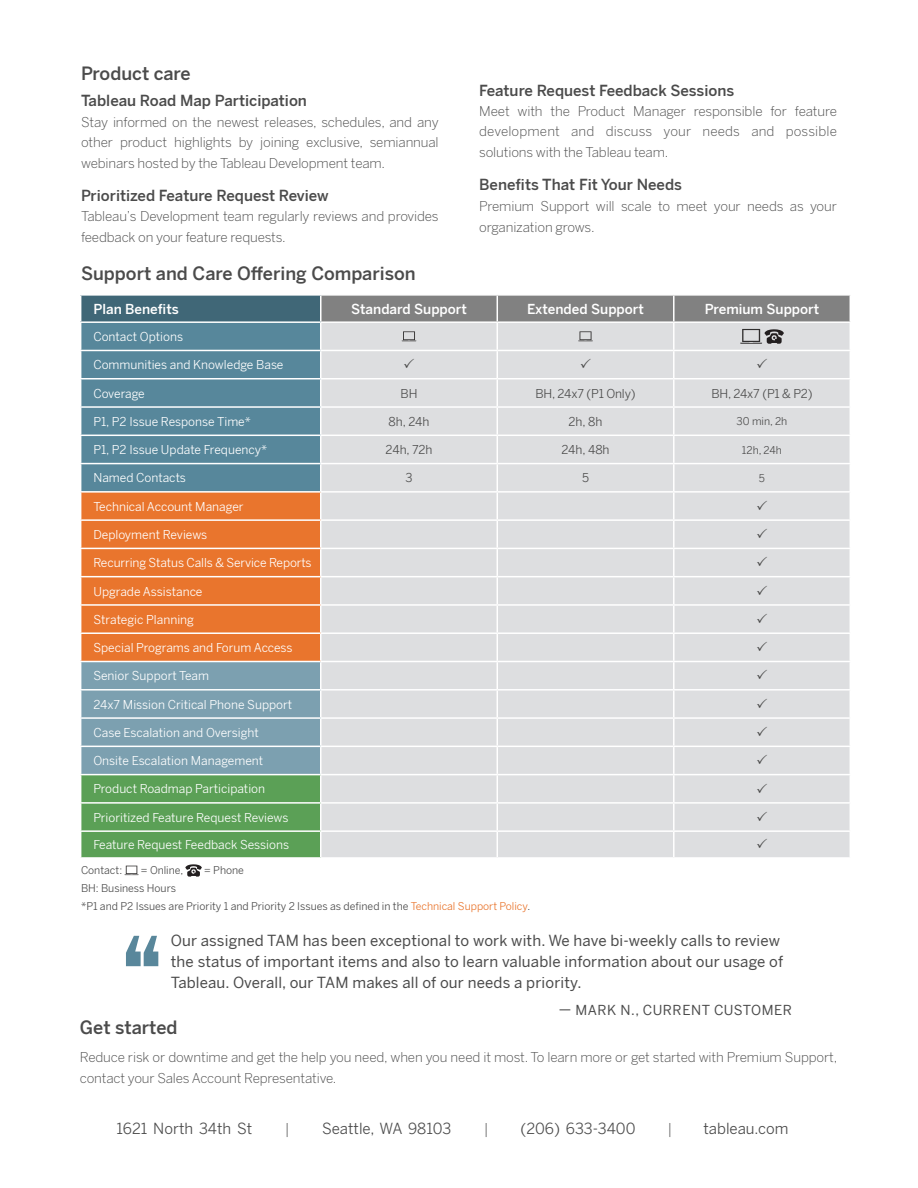
<style>
.page{position:relative;width:918px;height:1188px;background:#fff}
.page>*{position:absolute;margin:0;border:0;box-sizing:border-box;transform-origin:0 0}
.t1{font:500 18px "Benton Sans";color:#4b4b4b}
.t2{font:15px/21px "Benton Sans";letter-spacing:.01em;color:#4b4b4b}
.t3{font:500 15px "Benton Sans";color:#4b4b4b}
.t4{font:15px "Benton Sans";color:#4b4b4b}
.t5{font:300 15px "Benton Sans";color:#4b4b4b}
.t6{font:300 13.5px/21px "Benton Sans";letter-spacing:-.01em;color:#4b4b4b}
.t7{font:500 13.5px "Benton Sans";color:#fff}
.t8{font:13.5px "Benton Sans";letter-spacing:.04em;color:#4b4b4b}
.t9{font:12px "Benton Sans";color:#fff}
.t10{font:12px "Benton Sans";letter-spacing:-.01em;color:#4b4b4b}
.t11{font:12px "Benton Sans";letter-spacing:-.02em;color:#fff}
.t12{font:10.5px "Benton Sans";color:#4b4b4b}
.s1{color:#e9752d}
</style>
<div class="page">
<svg style="left:126px;top:936px;width:32px;height:30px"></svg>
<svg style="left:125px;top:866px;width:14px;height:9px"></svg>
<svg style="left:185px;top:864px;width:17px;height:13px"></svg>
<svg style="left:80px;top:295px;width:770px;height:563px;background:#c3c3be"></svg>
<p class="t1" style="left:81px;top:63px;width:111px">Product care</p>
<p class="t3" style="left:81px;top:92px;width:228px">Tableau Road Map Participation</p>
<p class="t6" style="left:81px;top:111px;width:359px;text-align:justify">Stay informed on the newest releases, schedules, and any other product highlights by joining exclusive, semiannual webinars hosted by the Tableau Development team.</p>
<p class="t3" style="left:81px;top:186px;width:249px">Prioritized Feature Request Review</p>
<p class="t6" style="left:81px;top:206px;width:359px">Tableau’s Development team regularly reviews and provides feedback on your feature requests.</p>
<p class="t3" style="left:479px;top:81px;width:257px">Feature Request Feedback Sessions</p>
<p class="t6" style="left:479px;top:101px;width:359px;line-height:20.2px;text-align:justify">Meet with the Product Manager responsible for feature development and discuss your needs and possible solutions with the Tableau team.</p>
<p class="t3" style="left:479px;top:175px;width:204px">Benefits That Fit Your Needs</p>
<p class="t6" style="left:479px;top:195px;width:359px">Premium Support will scale to meet your needs as your organization grows.</p>
<p class="t1" style="left:81px;top:262px;width:336px">Support and Care Offering Comparison</p>
<p class="t7" style="left:93px;top:301px;width:87px">Plan Benefits</p>
<p class="t7" style="left:351px;top:301px;width:117px">Standard Support</p>
<p class="t7" style="left:527px;top:301px;width:118px">Extended Support</p>
<p class="t7" style="left:705px;top:301px;width:116px">Premium Support</p>
<p class="t9" style="left:93px;top:330px;width:91px">Contact Options</p>
<p class="t9" style="left:93px;top:358px;width:192px">Communities and Knowledge Base</p>
<p class="t11" style="left:93px;top:386px;width:53px">Coverage</p>
<p class="t10" style="left:401px;top:386px;width:19px">BH</p>
<p class="t10" style="left:536px;top:386px;width:102px">BH, 24x7 (P1 Only)</p>
<p class="t10" style="left:711px;top:386px;width:103px">BH, 24x7 (P1 &amp; P2)</p>
<p class="t9" style="left:93px;top:414px;width:159px">P1, P2 Issue Response Time*</p>
<p class="t10" style="left:389px;top:414px;width:42px">8h, 24h</p>
<p class="t10" style="left:569px;top:414px;width:35px">2h, 8h</p>
<p class="t12" style="left:737px;top:415px;width:52px">30 min, 2h</p>
<p class="t9" style="left:93px;top:443px;width:175px">P1, P2 Issue Update Frequency*</p>
<p class="t10" style="left:386px;top:443px;width:48px">24h, 72h</p>
<p class="t10" style="left:561px;top:443px;width:50px">24h, 48h</p>
<p class="t12" style="left:742px;top:443px;width:42px">12h, 24h</p>
<p class="t9" style="left:93px;top:471px;width:94px">Named Contacts</p>
<p class="t10" style="left:405px;top:471px;width:9px">3</p>
<p class="t10" style="left:582px;top:471px;width:8px">5</p>
<p class="t12" style="left:759px;top:472px;width:8px">5</p>
<p class="t9" style="left:93px;top:499px;width:152px">Technical Account Manager</p>
<p class="t9" style="left:93px;top:527px;width:115px">Deployment Reviews</p>
<p class="t9" style="left:93px;top:556px;width:220px">Recurring Status Calls &amp; Service Reports</p>
<p class="t9" style="left:93px;top:584px;width:111px">Upgrade Assistance</p>
<p class="t9" style="left:93px;top:612px;width:102px">Strategic Planning</p>
<p class="t9" style="left:93px;top:641px;width:201px">Special Programs and Forum Access</p>
<p class="t9" style="left:93px;top:669px;width:117px">Senior Support Team</p>
<p class="t9" style="left:93px;top:697px;width:200px">24x7 Mission Critical Phone Support</p>
<p class="t9" style="left:93px;top:725px;width:167px">Case Escalation and Oversight</p>
<p class="t9" style="left:93px;top:754px;width:171px">Onsite Escalation Management</p>
<p class="t9" style="left:93px;top:782px;width:173px">Product Roadmap Participation</p>
<p class="t9" style="left:93px;top:810px;width:197px">Prioritized Feature Request Reviews</p>
<p class="t9" style="left:93px;top:838px;width:197px">Feature Request Feedback Sessions</p>
<p class="t12" style="left:81px;top:864px;width:43px">Contact:</p>
<p class="t12" style="left:141px;top:864px;width:44px">= Online,</p>
<p class="t12" style="left:204px;top:864px;width:41px">= Phone</p>
<p class="t12" style="left:81px;top:882px;width:97px">BH: Business Hours</p>
<p class="t12" style="left:81px;top:900px;width:451px">*P1 and P2 Issues are Priority 1 and Priority 2 Issues as defined in the <span class="s1">Technical Support Policy</span>.</p>
<p class="t2" style="left:171px;top:931px;width:614px">Our assigned TAM has been exceptional to work with. We have bi-weekly calls to review the status of important items and also to learn valuable information about our usage of<br>Tableau. Overall, our TAM makes all of our needs a priority.</p>
<p class="t8" style="left:559px;top:1002px;width:235px">— MARK N., CURRENT CUSTOMER</p>
<p class="t1" style="left:80px;top:1016px;width:99px">Get started</p>
<p class="t6" style="left:80px;top:1046px;width:759px">Reduce risk or downtime and get the help you need, when you need it most. To learn more or get started with Premium Support, contact your Sales Account Representative.</p>
<p class="t4" style="left:117px;top:1119px;width:137px">1621 North 34th St</p>
<p class="t5" style="left:285px;top:1119px;width:6px">|</p>
<p class="t4" style="left:322px;top:1119px;width:130px">Seattle, WA 98103</p>
<p class="t5" style="left:484px;top:1119px;width:6px">|</p>
<p class="t4" style="left:521px;top:1119px;width:117px">(206) 633-3400</p>
<p class="t5" style="left:667px;top:1119px;width:6px">|</p>
<p class="t4" style="left:704px;top:1119px;width:86px">tableau.com</p>
</div>
